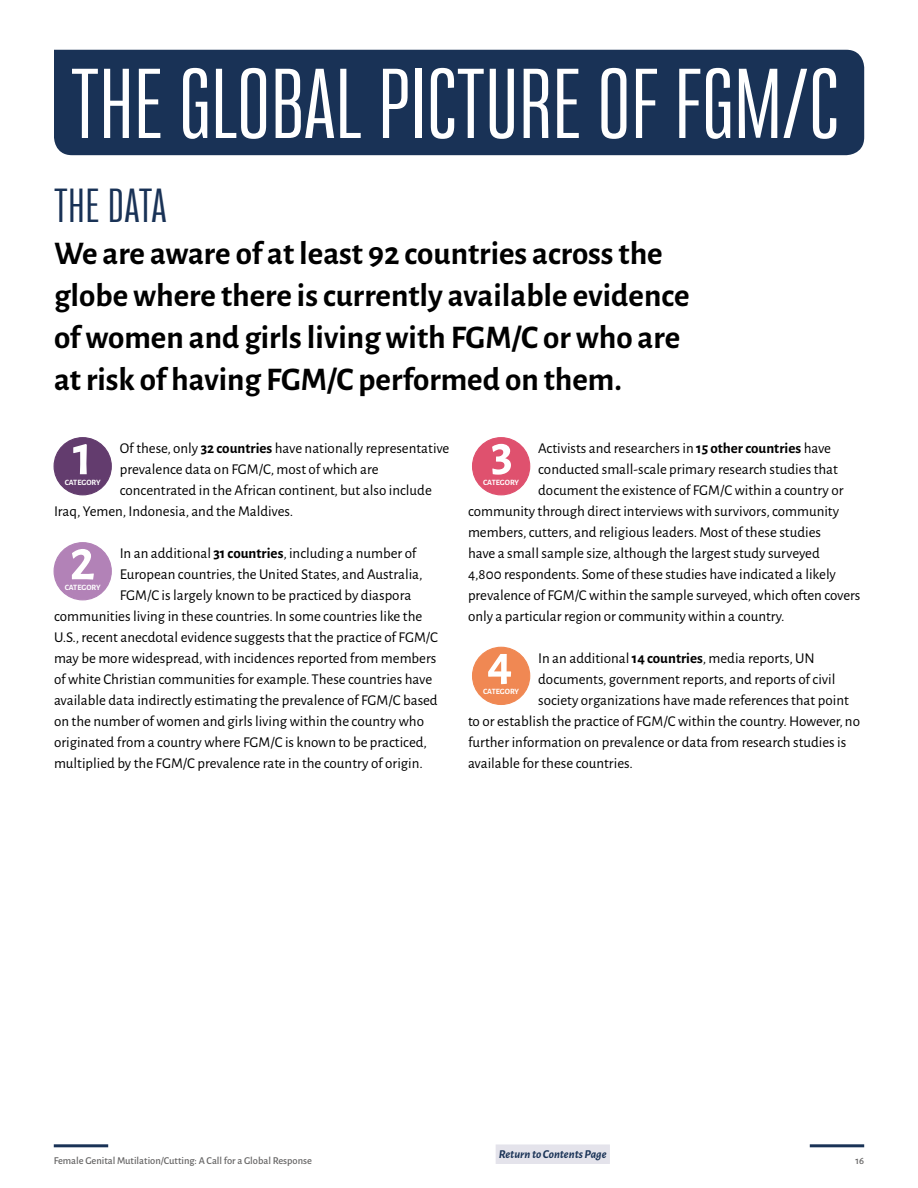
<style>
.page{position:relative;width:918px;height:1188px;background:#fff}
.page>*{position:absolute;margin:0;border:0;box-sizing:border-box;transform-origin:0 0}
.t1{font:87px "Bw Stretch";color:#fff}
.t2{font:700 51px "Alegreya Sans";color:#fff}
.t3{font:42px "Bw Stretch";letter-spacing:.01em;color:#193256}
.t4{font:700 33px/42px "Alegreya Sans";color:#000}
.t5{font:15px "Alegreya Sans";color:#000}
.t6{font:italic 700 12px "Alegreya Sans";color:#193256}
.t7{font:500 10.5px "Alegreya Sans";color:#646363}
.t8{font:700 8.1px "Alegreya Sans";color:#fff}
.s1{font-weight:700}
</style>
<div class="page">
<hr style="left:810px;top:1144px;width:54px;height:3px;background:#193256">
<hr style="left:54px;top:1144px;width:54px;height:3px;background:#193256">
<div style="left:54px;top:50px;width:810px;height:105px;background:#193256"></div>
<div style="left:54px;top:438px;width:57px;height:57px;background:#633c6e;border-radius:50%"></div>
<div style="left:54px;top:437px;width:58px;height:58px;border:1px solid #633c6e;border-radius:50%"></div>
<div style="left:54px;top:543px;width:57px;height:57px;background:#b282b7;border-radius:50%"></div>
<div style="left:54px;top:542px;width:58px;height:58px;border:1px solid #b282b7;border-radius:50%"></div>
<div style="left:473px;top:438px;width:57px;height:57px;background:#df516e;border-radius:50%"></div>
<div style="left:472px;top:437px;width:58px;height:58px;border:1px solid #df516e;border-radius:50%"></div>
<div style="left:473px;top:647px;width:57px;height:57px;background:#f08853;border-radius:50%"></div>
<div style="left:472px;top:647px;width:58px;height:58px;border:1px solid #f08853;border-radius:50%"></div>
<div style="left:496px;top:1144px;width:114px;height:20px;background:#e4e3eb"></div>
<p class="t1" style="left:71px;top:49px;width:770px">THE GLOBAL PICTURE OF FGM/C</p>
<p class="t3" style="left:54px;top:179px;width:114px">THE DATA</p>
<p class="t4" style="left:54px;top:230px;width:637px">We are aware of at least 92 countries across the globe where there is currently available evidence of women and girls living with FGM/C or who are at risk of having FGM/C performed on them.</p>
<p class="t5" style="left:120px;top:438px;width:331px">Of these, only <span class="s1">32 countries</span> have nationally representative</p>
<p class="t5" style="left:120px;top:459px;width:260px">prevalence data on FGM/C, most of which are</p>
<p class="t5" style="left:120px;top:480px;width:314px">concentrated in the African continent, but also include</p>
<p class="t5" style="left:54px;top:501px;width:241px">Iraq, Yemen, Indonesia, and the Maldives.</p>
<p class="t5" style="left:120px;top:543px;width:298px">In an additional <span class="s1">31 countries</span>, including a number of</p>
<p class="t5" style="left:120px;top:564px;width:304px">European countries, the United States, and Australia,</p>
<p class="t5" style="left:120px;top:585px;width:293px">FGM/C is largely known to be practiced by diaspora</p>
<p class="t5" style="left:54px;top:606px;width:370px">communities living in these countries. In some countries like the</p>
<p class="t5" style="left:54px;top:627px;width:386px">U.S., recent anecdotal evidence suggests that the practice of FGM/C</p>
<p class="t5" style="left:54px;top:648px;width:384px">may be more widespread, with incidences reported from members</p>
<p class="t5" style="left:54px;top:669px;width:380px">of white Christian communities for example. These countries have</p>
<p class="t5" style="left:54px;top:690px;width:385px">available data indirectly estimating the prevalence of FGM/C based</p>
<p class="t5" style="left:54px;top:711px;width:372px">on the number of women and girls living within the country who</p>
<p class="t5" style="left:54px;top:732px;width:375px">originated from a country where FGM/C is known to be practiced,</p>
<p class="t5" style="left:54px;top:753px;width:370px">multiplied by the FGM/C prevalence rate in the country of origin.</p>
<p class="t2" style="left:73px;top:421px;width:21px">1</p>
<p class="t8" style="left:65px;top:476px;width:37px">CATEGORY</p>
<p class="t2" style="left:70px;top:526px;width:27px">2</p>
<p class="t8" style="left:65px;top:581px;width:37px">CATEGORY</p>
<p class="t5" style="left:538px;top:438px;width:294px">Activists and researchers in <span class="s1">15 other countries</span> have</p>
<p class="t5" style="left:538px;top:459px;width:301px">conducted small-scale primary research studies that</p>
<p class="t5" style="left:538px;top:480px;width:307px">document the existence of FGM/C within a country or</p>
<p class="t5" style="left:468px;top:501px;width:373px">community through direct interviews with survivors, community</p>
<p class="t5" style="left:468px;top:522px;width:355px">members, cutters, and religious leaders. Most of these studies</p>
<p class="t5" style="left:468px;top:543px;width:353px">have a small sample size, although the largest study surveyed</p>
<p class="t5" style="left:468px;top:564px;width:370px">4,800 respondents. Some of these studies have indicated a likely</p>
<p class="t5" style="left:468px;top:585px;width:394px">prevalence of FGM/C within the sample surveyed, which often covers</p>
<p class="t5" style="left:468px;top:606px;width:318px">only a particular region or community within a country.</p>
<p class="t5" style="left:538px;top:648px;width:278px">In an additional <span class="s1">14 countries</span>, media reports, UN</p>
<p class="t5" style="left:538px;top:669px;width:299px">documents, government reports, and reports of civil</p>
<p class="t5" style="left:538px;top:690px;width:312px">society organizations have made references that point</p>
<p class="t5" style="left:468px;top:711px;width:394px">to or establish the practice of FGM/C within the country. However, no</p>
<p class="t5" style="left:468px;top:732px;width:380px">further information on prevalence or data from research studies is</p>
<p class="t5" style="left:468px;top:753px;width:166px">available for these countries.</p>
<p class="t2" style="left:491px;top:421px;width:24px">3</p>
<p class="t8" style="left:483px;top:476px;width:37px">CATEGORY</p>
<p class="t2" style="left:487px;top:630px;width:27px">4</p>
<p class="t8" style="left:483px;top:686px;width:37px">CATEGORY</p>
<p class="t6" style="left:499px;top:1145px;width:109px">Return to Contents Page</p>
<p class="t7" style="left:54px;top:1153px;width:260px">Female Genital Mutilation/Cutting: A Call for a Global Response</p>
<p class="t7" style="left:856px;top:1153px;width:10px">16</p>
</div>
